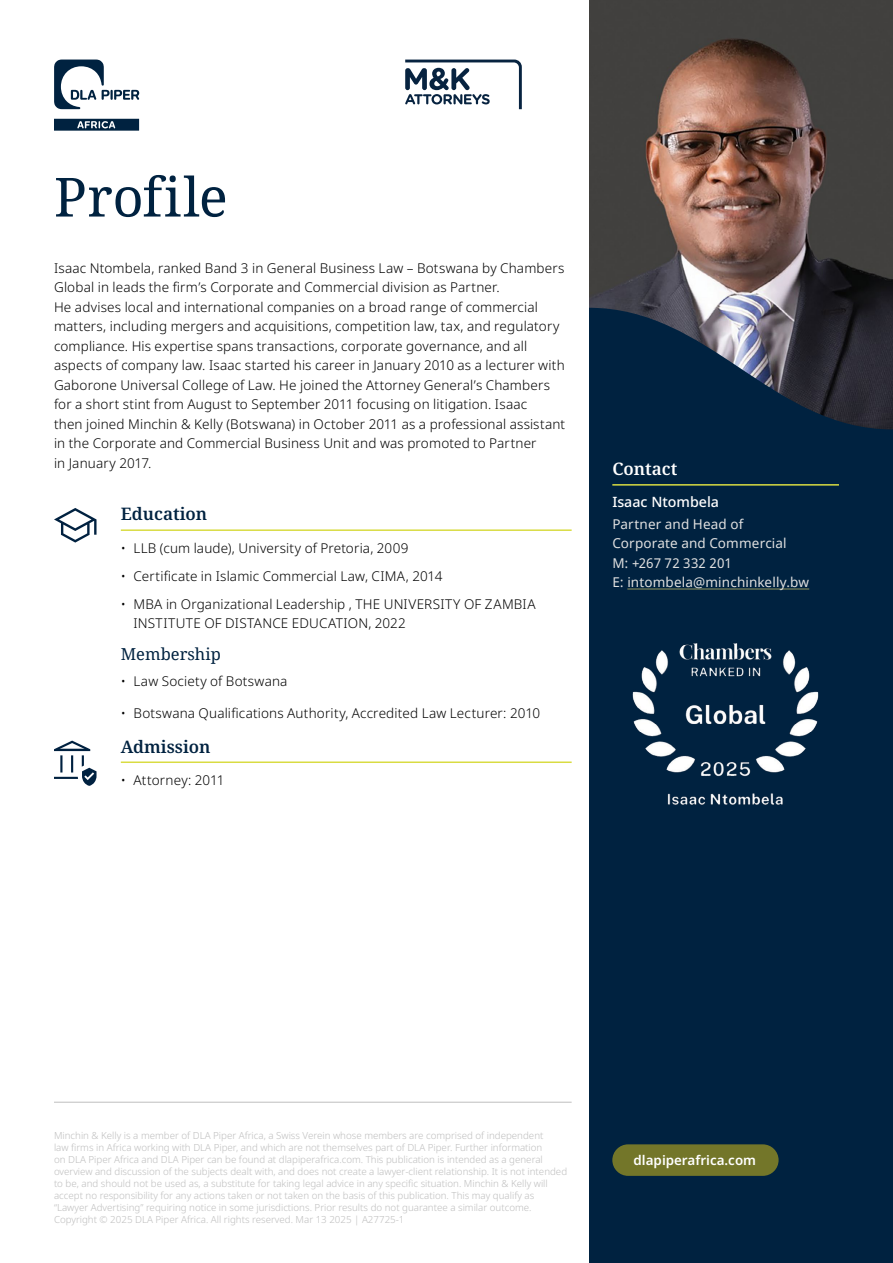
<style>
.page{position:relative;width:893px;height:1263px;background:#fff}
.page>*{position:absolute;margin:0;border:0;box-sizing:border-box;transform-origin:0 0}
.t1{font:54px "Noto Serif";letter-spacing:.005em;color:#002240}
.t2{font:600 17.25px "Noto Serif";color:#002240}
.t3{font:600 17.25px "Noto Serif";color:#fff}
.t4{font:16.5px "Noto Serif";color:#002240}
.t5{font:500 14.25px "Noto Sans";color:#fff}
.t6{font:300 13.5px/19.5px "Noto Sans";letter-spacing:.01em;color:#000}
.t7{font:13.5px/19.5px "Noto Sans";letter-spacing:.01em;color:#e0e0e0}
.t8{font:600 13.35px "Noto Sans";color:#fff}
.t9{font:300 9.75px/12px "Noto Sans";color:#bebebe}
</style>
<div class="page">
<img style="left:589px;top:0;width:304px;height:308px">
<svg style="left:589px;top:308px;width:304px;height:955px;background:#052541"></svg>
<img style="left:613px;top:638px;width:225px;height:189px">
<div style="left:612px;top:1144px;width:167px;height:32px;background:#737629;border-radius:16px"></div>
<hr style="left:612px;top:484px;width:227px;height:2px;background:#d9dc42">
<hr style="left:627px;top:589px;width:182px;height:1px;background:#96985f">
<hr style="left:121px;top:529px;width:451px;height:2px;background:#d9dc42">
<hr style="left:121px;top:761px;width:451px;height:2px;background:#d9dc42">
<svg style="left:54px;top:508px;width:43px;height:35px"></svg>
<svg style="left:54px;top:741px;width:43px;height:45px"></svg>
<svg style="left:405px;top:60px;width:117px;height:49px"></svg>
<svg style="left:54px;top:60px;width:85px;height:49px"></svg>
<svg style="left:54px;top:119px;width:85px;height:12px"></svg>
<hr style="left:54px;top:1102px;width:518px;height:1px;background:#bebebe">
<h1 class="t1" style="left:54px;top:160px;width:175px">Profile</h1>
<p class="t6" style="left:54px;top:258px;width:513px">Isaac Ntombela, ranked Band 3 in General Business Law – Botswana by Chambers Global in leads the firm’s Corporate and Commercial division as Partner.<br>He advises local and international companies on a broad range of commercial matters, including mergers and acquisitions, competition law, tax, and regulatory compliance. His expertise spans transactions, corporate governance, and all aspects of company law. Isaac started his career in January 2010 as a lecturer with Gaborone Universal College of Law. He joined the Attorney General’s Chambers for a short stint from August to September 2011 focusing on litigation. Isaac<br>then joined Minchin &amp; Kelly (Botswana) in October 2011 as a professional assistant in the Corporate and Commercial Business Unit and was promoted to Partner<br>in January 2017.</p>
<p class="t2" style="left:121px;top:502px;width:88px">Education</p>
<p class="t6" style="left:121px;top:538px;width:289px">• LLB (cum laude), University of Pretoria, 2009</p>
<p class="t6" style="left:121px;top:566px;width:323px">• Certificate in Islamic Commercial Law, CIMA, 2014</p>
<p class="t6" style="left:134px;top:594px;width:403px;text-indent:-13px">• MBA in Organizational Leadership , THE UNIVERSITY OF ZAMBIA<br>INSTITUTE OF DISTANCE EDUCATION, 2022</p>
<p class="t4" style="left:121px;top:642px;width:101px">Membership</p>
<p class="t6" style="left:121px;top:671px;width:168px">• Law Society of Botswana</p>
<p class="t6" style="left:121px;top:704px;width:421px">• Botswana Qualifications Authority, Accredited Law Lecturer: 2010</p>
<p class="t2" style="left:121px;top:734px;width:91px">Admission</p>
<p class="t6" style="left:121px;top:770px;width:105px">• Attorney: 2011</p>
<p class="t3" style="left:612px;top:457px;width:67px">Contact</p>
<p class="t5" style="left:612px;top:492px;width:108px">Isaac Ntombela</p>
<p class="t7" style="left:612px;top:515px;width:198px">Partner and Head of<br>Corporate and Commercial<br>M: +267 72 332 201<br>E: intombela@minchinkelly.bw</p>
<p class="t9" style="left:54px;top:1130px;width:515px">Minchin &amp; Kelly is a member of DLA Piper Africa, a Swiss Verein whose members are comprised of independent<br>law firms in Africa working with DLA Piper, and which are not themselves part of DLA Piper. Further information<br>on DLA Piper Africa and DLA Piper can be found at dlapiperafrica.com. This publication is intended as a general overview and discussion of the subjects dealt with, and does not create a lawyer-client relationship. It is not intended to be, and should not be used as, a substitute for taking legal advice in any specific situation. Minchin &amp; Kelly will accept no responsibility for any actions taken or not taken on the basis of this publication. This may qualify as “Lawyer Advertising” requiring notice in some jurisdictions. Prior results do not guarantee a similar outcome.<br>Copyright © 2025 DLA Piper Africa. All rights reserved. Mar 13 2025 | A27725-1</p>
<p class="t8" style="left:634px;top:1151px;width:124px">dlapiperafrica.com</p>
</div>
